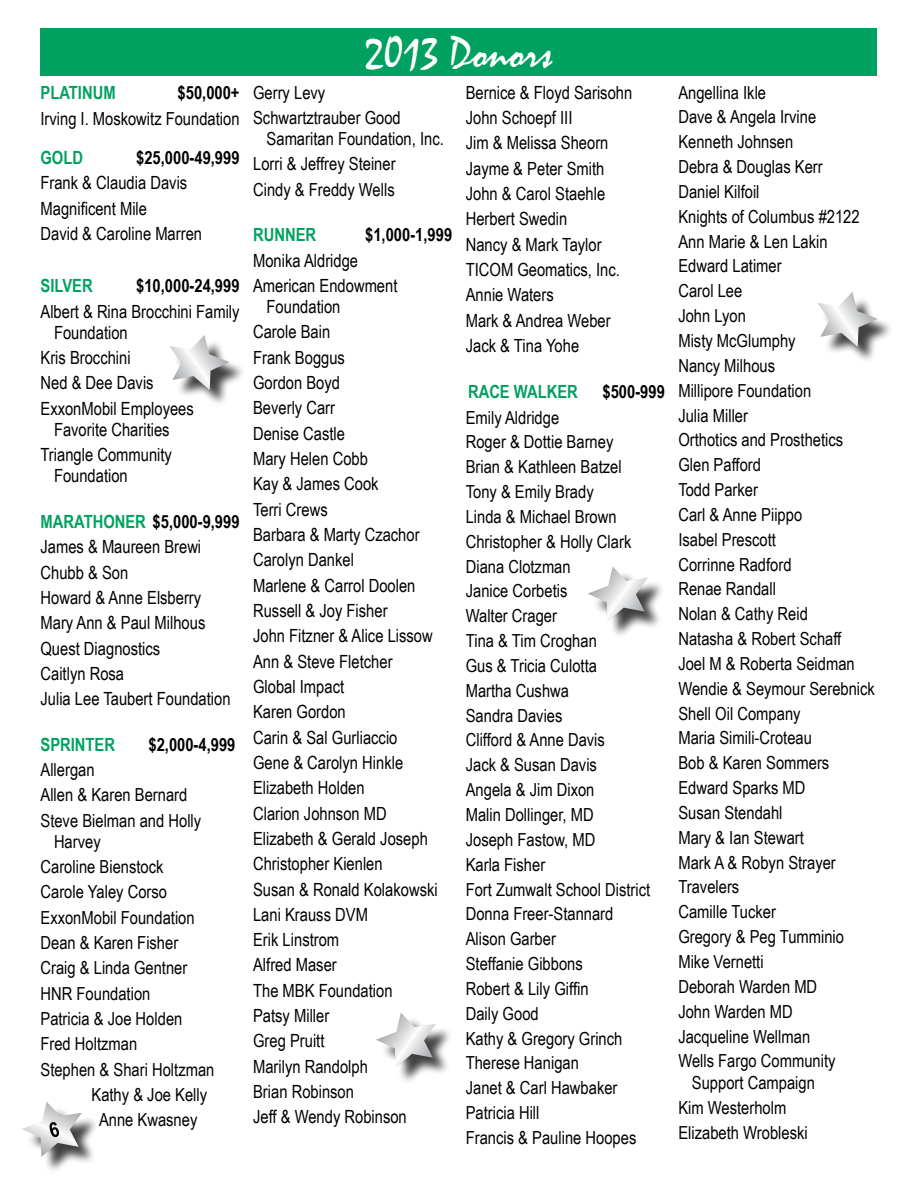
<style>
.page{position:relative;width:918px;height:1188px;background:#fff}
.page>*{position:absolute;margin:0;border:0;box-sizing:border-box;transform-origin:0 0}
.t1{font:45.45px "Mistral";color:#fff}
.t2{font:18.15px/25.3px "Arial Narrow";color:#000}
.t3{font:700 18.15px "Arial Narrow";color:#000}
.t4{font:700 18.15px "Arial Narrow";color:#00a160}
.t5{font:18px/24.9px "Arial Narrow";color:#000}
.s1{font-weight:700;color:#00a160}
.s2{font-weight:700}
</style>
<div class="page">
<div style="left:40px;top:28px;width:838px;height:47px;background:#00a160"></div>
<div style="left:379px;top:1016px;width:74px;height:69px;background:#000;opacity:.75"></div>
<svg style="left:376px;top:1013px;width:60px;height:55px"></svg>
<div style="left:591px;top:570px;width:74px;height:69px;background:#000;opacity:.75"></div>
<svg style="left:588px;top:566px;width:60px;height:56px"></svg>
<div style="left:173px;top:338px;width:74px;height:69px;background:#000;opacity:.75"></div>
<svg style="left:169px;top:335px;width:61px;height:55px"></svg>
<div style="left:821px;top:295px;width:74px;height:69px;background:#000;opacity:.75"></div>
<svg style="left:817px;top:292px;width:61px;height:55px"></svg>
<div style="left:25px;top:1105px;width:74px;height:69px;background:#000;opacity:.75"></div>
<svg style="left:22px;top:1102px;width:60px;height:55px"></svg>
<p class="t4" style="left:40px;top:78px;width:77px">PLATINUM</p>
<p class="t3" style="left:178px;top:78px;width:63px">$50,000+</p>
<p class="t5" style="left:40px;top:105px;width:201px">Irving I. Moskowitz Foundation</p>
<p class="t4" style="left:40px;top:143px;width:44px">GOLD</p>
<p class="t3" style="left:136px;top:143px;width:105px">$25,000-49,999</p>
<p class="t2" style="left:40px;top:169px;width:163px">Frank &amp; Claudia Davis<br>Magnificent Mile<br>David &amp; Caroline Marren</p>
<p class="t4" style="left:40px;top:272px;width:54px">SILVER</p>
<p class="t3" style="left:136px;top:272px;width:105px">$10,000-24,999</p>
<p class="t2" style="left:54px;top:300px;width:187px;line-height:21px;text-indent:-14px">Albert &amp; Rina Brocchini Family<br>Foundation</p>
<p class="t2" style="left:40px;top:344px;width:155px">Kris Brocchini<br>Ned &amp; Dee Davis<br>ExxonMobil Employees</p>
<p class="t2" style="left:40px;top:416px;width:133px;text-align:right">Favorite Charities<br>Triangle Community</p>
<p class="t2" style="left:54px;top:462px;width:75px">Foundation</p>
<p class="t2" style="left:40px;top:508px;width:201px"><span class="s1">MARATHONER</span> <span class="s2">$5,000-9,999<br></span>James &amp; Maureen Brewi<br>Chubb &amp; Son<br>Howard &amp; Anne Elsberry<br>Mary Ann &amp; Paul Milhous<br>Quest Diagnostics<br>Caitlyn Rosa<br>Julia Lee Taubert Foundation</p>
<p class="t4" style="left:40px;top:731px;width:76px">SPRINTER</p>
<p class="t3" style="left:148px;top:731px;width:88px">$2,000-4,999</p>
<p class="t5" style="left:40px;top:756px;width:162px;line-height:25.3px">Allergan<br>Allen &amp; Karen Bernard<br>Steve Bielman and Holly</p>
<p class="t5" style="left:54px;top:828px;width:48px">Harvey</p>
<p class="t5" style="left:40px;top:854px;width:125px">Caroline Bienstock</p>
<p class="t5" style="left:40px;top:879px;width:128px">Carole Yaley Corso</p>
<p class="t5" style="left:40px;top:904px;width:156px">ExxonMobil Foundation</p>
<p class="t5" style="left:40px;top:930px;width:139px">Dean &amp; Karen Fisher</p>
<p class="t5" style="left:40px;top:955px;width:148px">Craig &amp; Linda Gentner</p>
<p class="t5" style="left:40px;top:980px;width:111px">HNR Foundation</p>
<p class="t5" style="left:40px;top:1005px;width:143px">Patricia &amp; Joe Holden</p>
<p class="t5" style="left:40px;top:1031px;width:98px">Fred Holtzman</p>
<p class="t5" style="left:40px;top:1056px;width:175px">Stephen &amp; Shari Holtzman</p>
<p class="t5" style="left:91px;top:1081px;width:117px">Kathy &amp; Joe Kelly</p>
<p class="t5" style="left:99px;top:1107px;width:100px">Anne Kwasney</p>
<h1 class="t1" style="left:365px;top:25px;width:189px">2013 Donors</h1>
<p class="t5" style="left:253px;top:79px;width:149px;line-height:25.3px">Gerry Levy<br>Schwartztrauber Good</p>
<p class="t5" style="left:253px;top:125px;width:192px;line-height:25.3px;text-indent:14px">Samaritan Foundation, Inc.<br>Lorri &amp; Jeffrey Steiner<br>Cindy &amp; Freddy Wells</p>
<p class="t4" style="left:253px;top:221px;width:65px">RUNNER</p>
<p class="t3" style="left:365px;top:221px;width:88px">$1,000-1,999</p>
<p class="t2" style="left:253px;top:247px;width:146px">Monika Aldridge<br>American Endowment</p>
<p class="t2" style="left:253px;top:293px;width:186px;text-indent:14px">Foundation<br>Carole Bain<br>Frank Boggus<br>Gordon Boyd<br>Beverly Carr<br>Denise Castle<br>Mary Helen Cobb<br>Kay &amp; James Cook<br>Terri Crews<br>Barbara &amp; Marty Czachor<br>Carolyn Dankel<br>Marlene &amp; Carrol Doolen<br>Russell &amp; Joy Fisher<br>John Fitzner &amp; Alice Lissow<br>Ann &amp; Steve Fletcher<br>Global Impact<br>Karen Gordon<br>Carin &amp; Sal Gurliaccio<br>Gene &amp; Carolyn Hinkle<br>Elizabeth Holden<br>Clarion Johnson MD<br>Elizabeth &amp; Gerald Joseph<br>Christopher Kienlen<br>Susan &amp; Ronald Kolakowski<br>Lani Krauss DVM<br>Erik Linstrom<br>Alfred Maser<br>The MBK Foundation<br>Patsy Miller<br>Greg Pruitt<br>Marilyn Randolph<br>Brian Robinson<br>Jeff &amp; Wendy Robinson</p>
<p class="t2" style="left:466px;top:79px;width:168px">Bernice &amp; Floyd Sarisohn<br>John Schoepf III<br>Jim &amp; Melissa Sheorn<br>Jayme &amp; Peter Smith<br>John &amp; Carol Staehle<br>Herbert Swedin<br>Nancy &amp; Mark Taylor<br>TICOM Geomatics, Inc.<br>Annie Waters<br>Mark &amp; Andrea Weber<br>Jack &amp; Tina Yohe</p>
<p class="t4" style="left:468px;top:377px;width:111px">RACE WALKER</p>
<p class="t3" style="left:603px;top:377px;width:64px">$500-999</p>
<p class="t5" style="left:466px;top:404px;width:186px">Emily Aldridge<br>Roger &amp; Dottie Barney<br>Brian &amp; Kathleen Batzel<br>Tony &amp; Emily Brady<br>Linda &amp; Michael Brown<br>Christopher &amp; Holly Clark<br>Diana Clotzman<br>Janice Corbetis<br>Walter Crager<br>Tina &amp; Tim Croghan<br>Gus &amp; Tricia Culotta<br>Martha Cushwa<br>Sandra Davies<br>Clifford &amp; Anne Davis<br>Jack &amp; Susan Davis<br>Angela &amp; Jim Dixon<br>Malin Dollinger, MD<br>Joseph Fastow, MD<br>Karla Fisher<br>Fort Zumwalt School District<br>Donna Freer-Stannard<br>Alison Garber<br>Steffanie Gibbons<br>Robert &amp; Lily Giffin<br>Daily Good<br>Kathy &amp; Gregory Grinch<br>Therese Hanigan<br>Janet &amp; Carl Hawbaker<br>Patricia Hill<br>Francis &amp; Pauline Hoopes</p>
<p class="t5" style="left:678px;top:79px;width:198px">Angellina Ikle<br>Dave &amp; Angela Irvine<br>Kenneth Johnsen<br>Debra &amp; Douglas Kerr<br>Daniel Kilfoil<br>Knights of Columbus #2122<br>Ann Marie &amp; Len Lakin<br>Edward Latimer<br>Carol Lee<br>John Lyon<br>Misty McGlumphy<br>Nancy Milhous<br>Millipore Foundation<br>Julia Miller<br>Orthotics and Prosthetics<br>Glen Pafford<br>Todd Parker<br>Carl &amp; Anne Piippo<br>Isabel Prescott<br>Corrinne Radford<br>Renae Randall<br>Nolan &amp; Cathy Reid<br>Natasha &amp; Robert Schaff<br>Joel M &amp; Roberta Seidman<br>Wendie &amp; Seymour Serebnick<br>Shell Oil Company<br>Maria Simili-Croteau<br>Bob &amp; Karen Sommers<br>Edward Sparks MD<br>Susan Stendahl<br>Mary &amp; Ian Stewart<br>Mark A &amp; Robyn Strayer<br>Travelers<br>Camille Tucker<br>Gregory &amp; Peg Tumminio<br>Mike Vernetti<br>Deborah Warden MD<br>John Warden MD<br>Jacqueline Wellman<br>Wells Fargo Community</p>
<p class="t5" style="left:678px;top:1070px;width:138px;text-indent:14px">Support Campaign<br>Kim Westerholm<br>Elizabeth Wrobleski</p>
</div>
